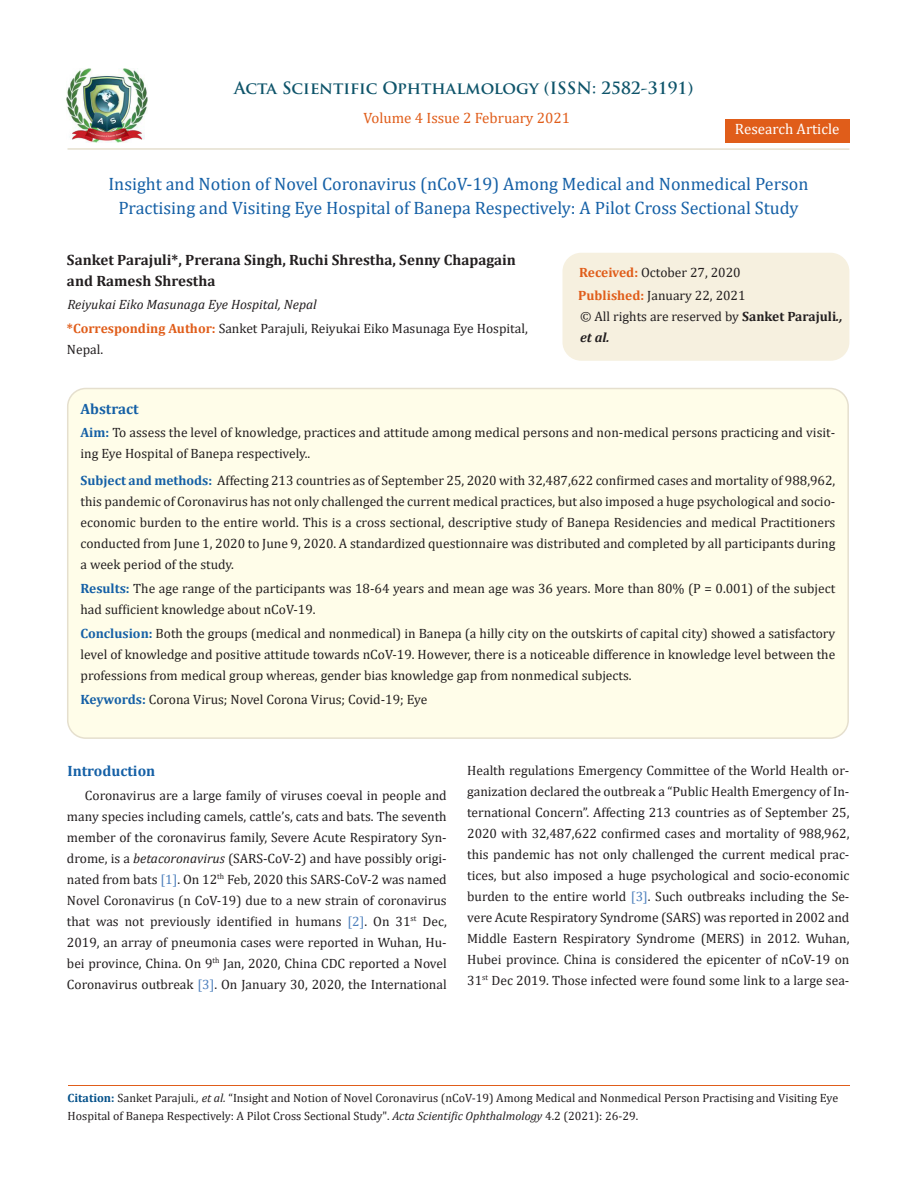
<style>
.page{position:relative;width:917px;height:1188px;background:#fff}
.page>*{position:absolute;margin:0;border:0;box-sizing:border-box;transform-origin:0 0}
.t1{font:18px/24px "Cambria";color:#1560a6;text-align:center}
.t2{font:700 16.5px "Trajan Pro";color:#0e546a}
.t3{font:700 15px/21px "Cambria";color:#231f20}
.t4{font:15px "Cambria";color:#e05d1a}
.t5{font:700 15px "Cambria";color:#1560a6}
.t6{font:15px "Cambria";color:#fff}
.t7{font:13.5px/21px "Cambria";color:#231f20}
.t8{font:italic 13.5px "Cambria";color:#231f20}
.t9{font:12px/18px "Cambria";color:#231f20}
.s1{font-weight:700;color:#e05d1a}
.s2{font-weight:700}
.s3{font-weight:700;font-style:italic}
.s4{font-weight:700;color:#1560a6}
.s5{font-style:italic}
.s6{color:#4f81bd}
.s7{font-weight:700;color:#035089}
</style>
<div class="page">
<img style="left:67px;top:68px;width:80px;height:74px">
<div style="left:725px;top:119px;width:124px;height:23px;background:#e05d1a"></div>
<div style="left:563px;top:254px;width:285px;height:106px;background:#f6f0df;border-radius:18px"></div>
<div style="left:562px;top:253px;width:287px;height:108px;border:2px solid #f6f0df;border-radius:18px"></div>
<div style="left:68px;top:389px;width:780px;height:349px;background:#fffde9;border-radius:18px"></div>
<div style="left:67px;top:388px;width:781px;height:351px;border:2px solid #e5dfce;border-radius:18px"></div>
<hr style="left:67px;top:148px;width:782px;height:2px;background:#e5dfce">
<hr style="left:68px;top:1086px;width:781px;height:1px;background:#e05d1a">
<p class="t2" style="left:234px;top:77px;width:461px">Acta Scientific Ophthalmology (ISSN: 2582-3191)</p>
<p class="t4" style="left:363px;top:109px;width:208px">Volume 4 Issue 2 February 2021</p>
<p class="t6" style="left:735px;top:120px;width:106px">Research Article</p>
<p class="t1" style="left:108px;top:171px;width:701px">Insight and Notion of Novel Coronavirus (nCoV-19) Among Medical and Nonmedical Person<br>Practising and Visiting Eye Hospital of Banepa Respectively: A Pilot Cross Sectional Study</p>
<p class="t3" style="left:67px;top:249px;width:450px">Sanket Parajuli*, Prerana Singh, Ruchi Shrestha, Senny Chapagain and Ramesh Shrestha</p>
<p class="t8" style="left:67px;top:295px;width:251px">Reiyukai Eiko Masunaga Eye Hospital, Nepal</p>
<p class="t7" style="left:67px;top:318px;width:462px"><span class="s1">*Corresponding Author:</span> Sanket Parajuli, Reiyukai Eiko Masunaga Eye Hospital,<br>Nepal.</p>
<p class="t7" style="left:579px;top:261px;width:163px"><span class="s1">Received:</span> October 27, 2020</p>
<p class="t7" style="left:578px;top:284px;width:169px"><span class="s1">Published:</span> January 22, 2021</p>
<p class="t7" style="left:580px;top:306px;width:264px">© All rights are reserved by <span class="s2">Sanket Parajuli</span><span class="s3">., et al.</span></p>
<p class="t5" style="left:80px;top:398px;width:60px">Abstract</p>
<p class="t7" style="left:80px;top:422px;width:756px"><span class="s4">Aim:</span> To assess the level of knowledge, practices and attitude among medical persons and non-medical persons practicing and visit&shy;ing Eye Hospital of Banepa respectively..</p>
<p class="t7" style="left:80px;top:470px;width:756px;text-align:justify"><span class="s4">Subject and methods:</span> Affecting 213 countries as of September 25, 2020 with 32,487,622 confirmed cases and mortality of 988,962, this pandemic of Coronavirus has not only challenged the current medical practices, but also imposed a huge psychological and socio&shy;economic burden to the entire world. This is a cross sectional, descriptive study of Banepa Residencies and medical Practitioners conducted from June 1, 2020 to June 9, 2020. A standardized questionnaire was distributed and completed by all participants during a week period of the study.</p>
<p class="t7" style="left:80px;top:578px;width:756px"><span class="s4">Results:</span> The age range of the participants was 18-64 years and mean age was 36 years. More than 80% (P = 0.001) of the subject had sufficient knowledge about nCoV-19.</p>
<p class="t7" style="left:80px;top:623px;width:756px;text-align:justify"><span class="s4">Conclusion:</span> Both the groups (medical and nonmedical) in Banepa (a hilly city on the outskirts of capital city) showed a satisfactory level of knowledge and positive attitude towards nCoV-19. However, there is a noticeable difference in knowledge level between the professions from medical group whereas, gender bias knowledge gap from nonmedical subjects.</p>
<p class="t7" style="left:80px;top:689px;width:348px"><span class="s4">Keywords:</span> Corona Virus; Novel Corona Virus; Covid-19; Eye</p>
<p class="t5" style="left:67px;top:760px;width:89px">Introduction</p>
<p class="t7" style="left:67px;top:785px;width:381px;text-align:justify;text-indent:18px">Coronavirus are a large family of viruses coeval in people and many species including camels, cattle’s, cats and bats. The seventh member of the coronavirus family, Severe Acute Respiratory Syn&shy;drome, is a <span class="s5">betacoronavirus</span> (SARS-CoV-2) and have possibly origi&shy;nated from bats <span class="s6">[1]</span>. On 12<sup>th</sup> Feb, 2020 this SARS-CoV-2 was named Novel Coronavirus (n CoV-19) due to a new strain of coronavirus that was not previously identified in humans <span class="s6">[2]</span>. On 31<sup>st</sup> Dec, 2019, an array of pneumonia cases were reported in Wuhan, Hu&shy;bei province, China. On 9<sup>th</sup> Jan, 2020, China CDC reported a Novel Coronavirus outbreak <span class="s6">[3]</span>. On January 30, 2020, the International</p>
<p class="t7" style="left:467px;top:759px;width:384px;text-align:justify">Health regulations Emergency Committee of the World Health or&shy;ganization declared the outbreak a “Public Health Emergency of In&shy;ternational Concern”. Affecting 213 countries as of September 25, 2020 with 32,487,622 confirmed cases and mortality of 988,962, this pandemic has not only challenged the current medical prac&shy;tices, but also imposed a huge psychological and socio-economic burden to the entire world <span class="s6">[3]</span>. Such outbreaks including the Se&shy;vere Acute Respiratory Syndrome (SARS) was reported in 2002 and Middle Eastern Respiratory Syndrome (MERS) in 2012. Wuhan, Hubei province. China is considered the epicenter of nCoV-19 on 31<sup>st</sup> Dec 2019. Those infected were found some link to a large sea-</p>
<p class="t9" style="left:68px;top:1089px;width:772px"><span class="s7">Citation:</span> Sanket Parajuli<span class="s5">., et al.</span> “Insight and Notion of Novel Coronavirus (nCoV-19) Among Medical and Nonmedical Person Practising and Visiting Eye<br>Hospital of Banepa Respectively: A Pilot Cross Sectional Study". <span class="s5">Acta Scientific Ophthalmology</span> 4.2 (2021): 26-29.</p>
</div>
